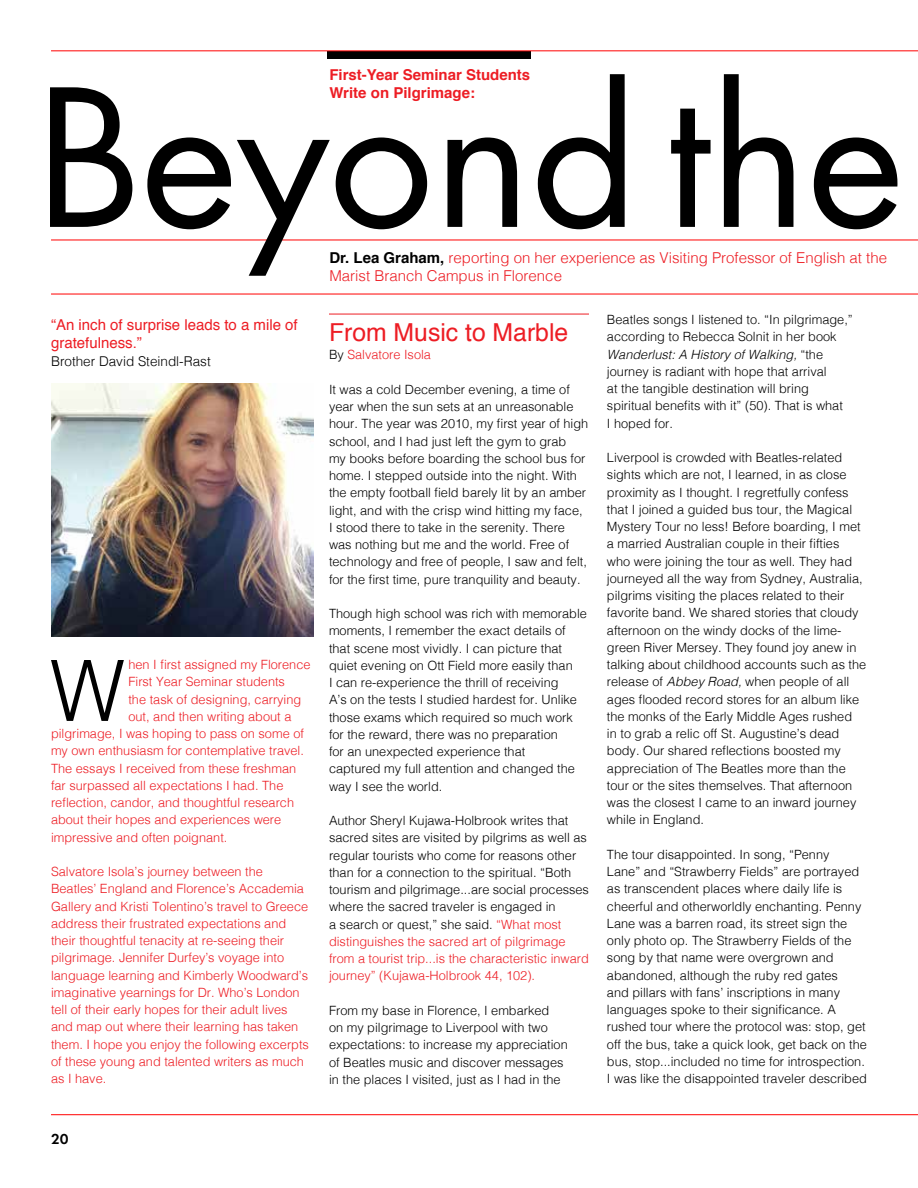
<style>
.page{position:relative;width:918px;height:1188px;background:#fff}
.page>*{position:absolute;margin:0;border:0;box-sizing:border-box;transform-origin:0 0}
.t1{font:185.1px "Futura";color:#000}
.t2{font:300 84.6px "Helvetica";color:#000}
.t3{font:24.75px "Helvetica";color:#ed1d24}
.t4{font:300 15px/18px "Helvetica";color:#ed1d24}
.t5{font:15px/18px "Helvetica";color:#ed1d24}
.t6{font:700 15px/18px "Helvetica";color:#ed1d24}
.t7{font:15px "Futura Bld";color:#000}
.t8{font:300 13.5px "Helvetica";color:#000}
.t9{font:300 12.75px/17.2px "Helvetica";color:#000}
.t10{font:300 12.75px/17.2px "Helvetica";color:#ed1d24}
.s1{font-weight:700;color:#000}
.s2{color:#000}
.s3{color:#ed1d24}
.s4{font-style:italic}
</style>
<div class="page">
<div style="left:328px;top:51px;width:203px;height:8px;background:#000"></div>
<hr style="left:51px;top:51px;width:867px;height:1px;background:#f00">
<hr style="left:51px;top:240px;width:867px;height:1px;background:#f00">
<img style="left:51px;top:384px;width:262px;height:253px">
<hr style="left:329px;top:314px;width:260px;height:1px;background:#ed1d24">
<hr style="left:51px;top:294px;width:867px;height:1px;background:#f00">
<hr style="left:51px;top:1114px;width:867px;height:1px;background:#f00">
<p class="t6" style="left:329px;top:66px;width:202px">First-Year Seminar Students<br>Write on Pilgrimage:</p>
<h1 class="t1" style="left:36px;top:31px;width:869px">Beyond the</h1>
<p class="t4" style="left:329px;top:248px;width:559px"><span class="s1">Dr. Lea Graham,</span> reporting on her experience as Visiting Professor of English at the<br>Marist Branch Campus in Florence</p>
<p class="t5" style="left:51px;top:317px;width:248px">“An inch of surprise leads to a mile of gratefulness.”</p>
<p class="t8" style="left:51px;top:350px;width:161px">Brother David Steindl-Rast</p>
<h2 class="t2" style="left:50px;top:619px;width:77px">W</h2>
<p class="t10" style="left:128px;top:655px;width:184px">hen I first assigned my Florence</p>
<p class="t10" style="left:128px;top:672px;width:158px">First Year Seminar students</p>
<p class="t10" style="left:128px;top:690px;width:174px">the task of designing, carrying</p>
<p class="t10" style="left:128px;top:707px;width:164px">out, and then writing about a</p>
<p class="t10" style="left:51px;top:724px;width:254px">pilgrimage, I was hoping to pass on some of</p>
<p class="t10" style="left:51px;top:741px;width:254px">my own enthusiasm for contemplative travel.</p>
<p class="t10" style="left:51px;top:759px;width:247px">The essays I received from these freshman</p>
<p class="t10" style="left:51px;top:776px;width:234px">far surpassed all expectations I had. The</p>
<p class="t10" style="left:51px;top:793px;width:245px">reflection, candor, and thoughtful research</p>
<p class="t10" style="left:51px;top:810px;width:232px">about their hopes and experiences were</p>
<p class="t10" style="left:51px;top:828px;width:178px">impressive and often poignant.</p>
<p class="t10" style="left:51px;top:862px;width:259px">Salvatore Isola’s journey between the Beatles’ England and Florence’s Accademia Gallery and Kristi Tolentino’s travel to Greece address their frustrated expectations and their thoughtful tenacity at re-seeing their pilgrimage. Jennifer Durfey’s voyage into language learning and Kimberly Woodward’s imaginative yearnings for Dr. Who’s London tell of their early hopes for their adult lives and map out where their learning has taken them. I hope you enjoy the following excerpts of these young and talented writers as much as I have.</p>
<p class="t7" style="left:51px;top:1129px;width:19px">20</p>
<h3 class="t3" style="left:329px;top:314px;width:241px">From Music to Marble</h3>
<p class="t10" style="left:329px;top:345px;width:104px"><span class="s2">By</span> Salvatore Isola</p>
<p class="t9" style="left:329px;top:380px;width:261px">It was a cold December evening, a time of year when the sun sets at an unreasonable hour. The year was 2010, my first year of high school, and I had just left the gym to grab<br>my books before boarding the school bus for home. I stepped outside into the night. With the empty football field barely lit by an amber light, and with the crisp wind hitting my face, I stood there to take in the serenity. There was nothing but me and the world. Free of technology and free of people, I saw and felt, for the first time, pure tranquility and beauty.</p>
<p class="t9" style="left:329px;top:604px;width:259px">Though high school was rich with memorable moments, I remember the exact details of that scene most vividly. I can picture that quiet evening on Ott Field more easily than<br>I can re-experience the thrill of receiving<br>A’s on the tests I studied hardest for. Unlike those exams which required so much work for the reward, there was no preparation<br>for an unexpected experience that<br>captured my full attention and changed the way I see the world.</p>
<p class="t9" style="left:329px;top:811px;width:261px">Author Sheryl Kujawa-Holbrook writes that sacred sites are visited by pilgrims as well as regular tourists who come for reasons other than for a connection to the spiritual. “Both tourism and pilgrimage...are social processes where the sacred traveler is engaged in<br>a search or quest,” she said. <span class="s3">“What most distinguishes the sacred art of pilgrimage from a tourist trip...is the characteristic inward journey” (Kujawa-Holbrook 44, 102).</span></p>
<p class="t9" style="left:329px;top:1001px;width:240px">From my base in Florence, I embarked<br>on my pilgrimage to Liverpool with two expectations: to increase my appreciation of Beatles music and discover messages in the places I visited, just as I had in the</p>
<p class="t9" style="left:607px;top:310px;width:247px">Beatles songs I listened to. “In pilgrimage,” according to Rebecca Solnit in her book <span class="s4">Wanderlust: A History of Walking,</span> “the journey is radiant with hope that arrival<br>at the tangible destination will bring spiritual benefits with it” (50). That is what<br>I hoped for.</p>
<p class="t9" style="left:607px;top:448px;width:261px">Liverpool is crowded with Beatles-related sights which are not, I learned, in as close proximity as I thought. I regretfully confess that I joined a guided bus tour, the Magical Mystery Tour no less! Before boarding, I met a married Australian couple in their fifties<br>who were joining the tour as well. They had journeyed all the way from Sydney, Australia, pilgrims visiting the places related to their favorite band. We shared stories that cloudy afternoon on the windy docks of the lime&shy;green River Mersey. They found joy anew in talking about childhood accounts such as the release of <span class="s4">Abbey Road,</span> when people of all ages flooded record stores for an album like the monks of the Early Middle Ages rushed<br>in to grab a relic off St. Augustine’s dead body. Our shared reflections boosted my appreciation of The Beatles more than the tour or the sites themselves. That afternoon was the closest I came to an inward journey while in England.</p>
<p class="t9" style="left:607px;top:845px;width:261px">The tour disappointed. In song, “Penny<br>Lane” and “Strawberry Fields” are portrayed as transcendent places where daily life is cheerful and otherworldly enchanting. Penny Lane was a barren road, its street sign the only photo op. The Strawberry Fields of the song by that name were overgrown and abandoned, although the ruby red gates<br>and pillars with fans’ inscriptions in many languages spoke to their significance. A rushed tour where the protocol was: stop, get off the bus, take a quick look, get back on the bus, stop...included no time for introspection.<br>I was like the disappointed traveler described</p>
</div>
